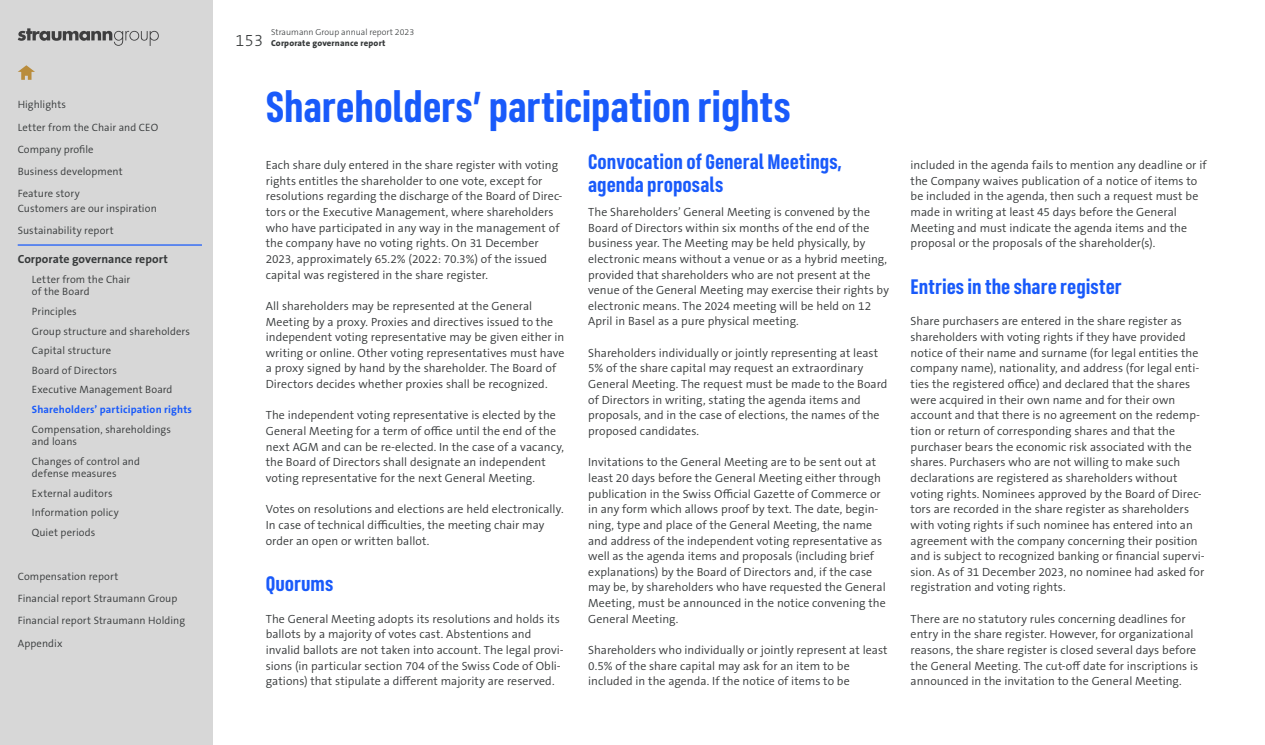
<style>
.page{position:relative;width:1265px;height:745px;background:#fff}
.page>*{position:absolute;margin:0;border:0;box-sizing:border-box;transform-origin:0 0}
.t1{font:700 43.75px "FS Industrie Cd";letter-spacing:-.005em;color:#195afa}
.t2{font:700 21.25px/22.5px "FS Industrie Cd";color:#195afa}
.t3{font:300 11.88px/15.6px "The Sans B W4";letter-spacing:.005em;color:#36393a}
.t4{font:700 11.88px "The Sans B W7";letter-spacing:.005em;color:#36393a}
.t5{font:300 10.62px/22.1px "The Sans B W4";letter-spacing:.01em;color:#36393a}
.t6{font:700 10.62px "The Sans B W7";letter-spacing:.015em;color:#195afa}
.t7{font:300 8.75px "The Sans B W3";color:#36393a}
.t8{font:800 8.75px "The Sans B W8";letter-spacing:.02em;color:#36393a}
.s1{font-family:"The Sans B W3";font-weight:300;font-size:16.25px}
</style>
<div class="page">
<div style="left:0;top:0;width:213px;height:744px;background:#d7d7d7"></div>
<svg style="left:18px;top:28px;width:141px;height:18px"></svg>
<svg style="left:18px;top:65px;width:17px;height:15px"></svg>
<hr style="left:18px;top:244px;width:184px;height:1px;background:#195afa">
<p class="t5" style="left:18px;top:94px;width:142px">Highlights<br>Letter from the Chair and CEO<br>Company profile<br>Business development<br>Feature story</p>
<p class="t5" style="left:18px;top:197px;width:141px">Customers are our inspiration<br>Sustainability report</p>
<p class="t4" style="left:18px;top:251px;width:152px">Corporate governance report</p>
<p class="t5" style="left:32px;top:273px;width:100px;line-height:12.5px">Letter from the Chair of the Board</p>
<p class="t5" style="left:32px;top:301px;width:160px;line-height:19.6px">Principles<br>Group structure and shareholders<br>Capital structure<br>Board of Directors<br>Executive Management Board</p>
<p class="t6" style="left:32px;top:402px;width:162px">Shareholders’ participation rights</p>
<p class="t5" style="left:32px;top:422px;width:141px;line-height:12.5px">Compensation, shareholdings and loans</p>
<p class="t5" style="left:32px;top:454px;width:110px;line-height:12.5px">Changes of control and defense measures</p>
<p class="t5" style="left:32px;top:483px;width:88px;line-height:19.6px">External auditors<br>Information policy<br>Quiet periods</p>
<p class="t5" style="left:18px;top:565px;width:169px">Compensation report<br>Financial report Straumann Group<br>Financial report Straumann Holding<br>Appendix</p>
<p class="t7" style="left:271px;top:26px;width:145px">Straumann Group annual report 2023</p>
<p class="t8" style="left:236px;top:37px;width:151px"><span class="s1">153</span> Corporate governance report</p>
<h1 class="t1" style="left:266px;top:80px;width:526px">Shareholders’ participation rights</h1>
<h2 class="t2" style="left:588px;top:150px;width:255px">Convocation of General Meetings, agenda proposals</h2>
<p class="t3" style="left:588px;top:204px;width:302px">The Shareholders’ General Meeting is convened by the Board of Directors within six months of the end of the business year. The Meeting may be held physically, by electronic means without a venue or as a hybrid meeting, provided that shareholders who are not present at the venue of the General Meeting may exercise their rights by electronic means. The 2024 meeting will be held on 12<br>April in Basel as a pure physical meeting.</p>
<p class="t3" style="left:588px;top:345px;width:301px">Shareholders individually or jointly representing at least 5% of the share capital may request an extraordinary General Meeting. The request must be made to the Board of Directors in writing, stating the agenda items and proposals, and in the case of elections, the names of the proposed candidates.</p>
<p class="t3" style="left:588px;top:454px;width:299px">Invitations to the General Meeting are to be sent out at least 20 days before the General Meeting either through publication in the Swiss Official Gazette of Commerce or in any form which allows proof by text. The date, begin&shy;ning, type and place of the General Meeting, the name and address of the independent voting representative as well as the agenda items and proposals (including brief explanations) by the Board of Directors and, if the case may be, by shareholders who have requested the General Meeting, must be announced in the notice convening the General Meeting.</p>
<p class="t3" style="left:588px;top:642px;width:301px">Shareholders who individually or jointly represent at least<br>0.5% of the share capital may ask for an item to be included in the agenda. If the notice of items to be</p>
<p class="t3" style="left:266px;top:157px;width:298px">Each share duly entered in the share register with voting rights entitles the shareholder to one vote, except for resolutions regarding the discharge of the Board of Direc&shy;tors or the Executive Management, where shareholders who have participated in any way in the management of the company have no voting rights. On 31 December 2023, approximately 65.2% (2022: 70.3%) of the issued capital was registered in the share register.</p>
<p class="t3" style="left:266px;top:298px;width:300px">All shareholders may be represented at the General Meeting by a proxy. Proxies and directives issued to the independent voting representative may be given either in writing or online. Other voting representatives must have a proxy signed by hand by the shareholder. The Board of Directors decides whether proxies shall be recognized.</p>
<p class="t3" style="left:266px;top:407px;width:300px">The independent voting representative is elected by the General Meeting for a term of office until the end of the next AGM and can be re-elected. In the case of a vacancy, the Board of Directors shall designate an independent voting representative for the next General Meeting.</p>
<p class="t3" style="left:266px;top:501px;width:299px">Votes on resolutions and elections are held electronically.<br>In case of technical difficulties, the meeting chair may order an open or written ballot.</p>
<h2 class="t2" style="left:266px;top:572px;width:69px">Quorums</h2>
<p class="t3" style="left:266px;top:610px;width:300px">The General Meeting adopts its resolutions and holds its ballots by a majority of votes cast. Abstentions and invalid ballots are not taken into account. The legal provi&shy;sions (in particular section 704 of the Swiss Code of Obli&shy;gations) that stipulate a different majority are reserved.</p>
<p class="t3" style="left:911px;top:157px;width:298px">included in the agenda fails to mention any deadline or if the Company waives publication of a notice of items to be included in the agenda, then such a request must be made in writing at least 45 days before the General Meeting and must indicate the agenda items and the proposal or the proposals of the shareholder(s).</p>
<h2 class="t2" style="left:911px;top:275px;width:212px">Entries in the share register</h2>
<p class="t3" style="left:911px;top:313px;width:296px">Share purchasers are entered in the share register as shareholders with voting rights if they have provided notice of their name and surname (for legal entities the company name), nationality, and address (for legal enti&shy;ties the registered office) and declared that the shares were acquired in their own name and for their own account and that there is no agreement on the redemp&shy;tion or return of corresponding shares and that the purchaser bears the economic risk associated with the shares. Purchasers who are not willing to make such declarations are registered as shareholders without voting rights. Nominees approved by the Board of Direc&shy;tors are recorded in the share register as shareholders with voting rights if such nominee has entered into an agreement with the company concerning their position and is subject to recognized banking or financial supervi&shy;sion. As of 31 December 2023, no nominee had asked for registration and voting rights.</p>
<p class="t3" style="left:911px;top:610px;width:289px">There are no statutory rules concerning deadlines for entry in the share register. However, for organizational reasons, the share register is closed several days before the General Meeting. The cut-off date for inscriptions is announced in the invitation to the General Meeting.</p>
</div>
